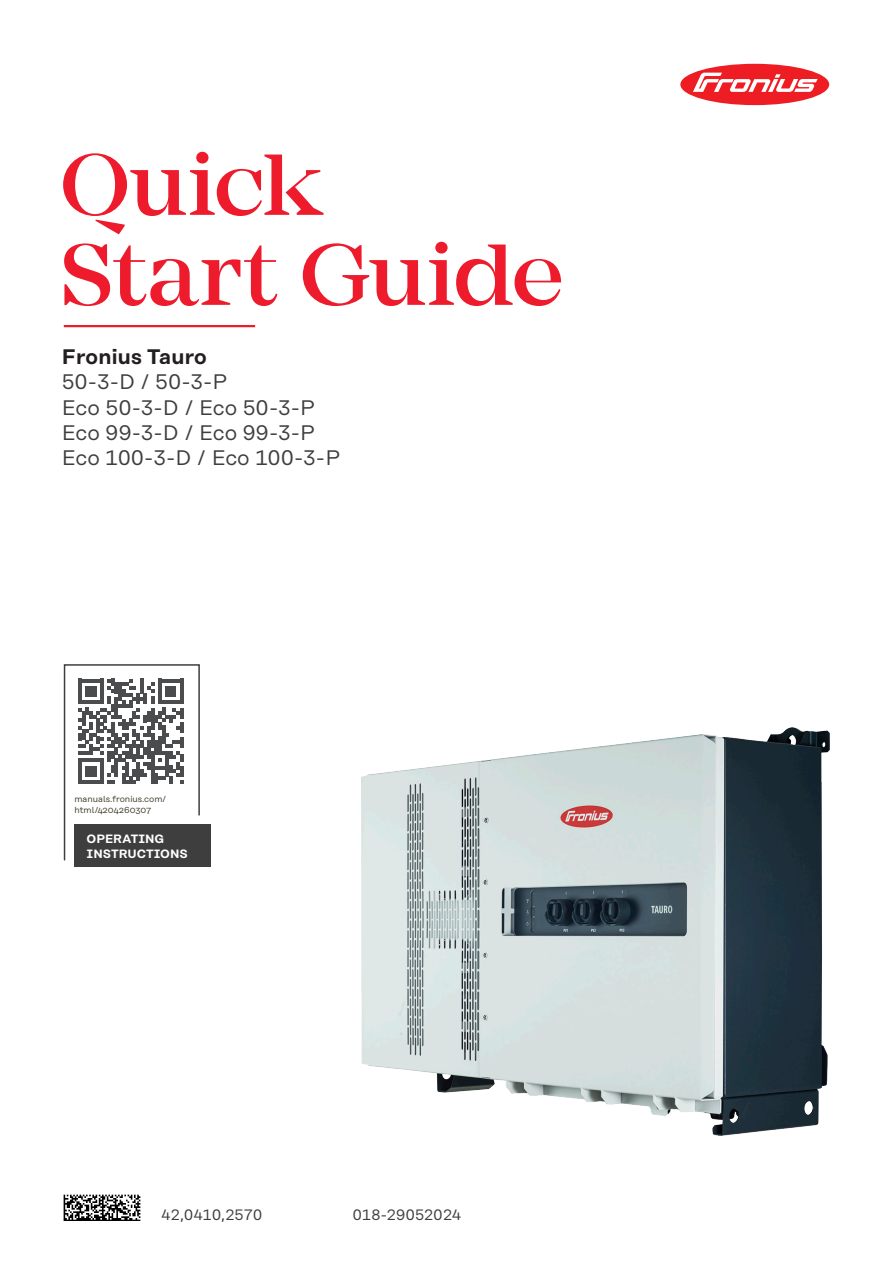
<style>
.page{position:relative;width:893px;height:1263px;background:#fff}
.page>*{position:absolute;margin:0;border:0;box-sizing:border-box;transform-origin:0 0}
.t1{font:500 90px/90px "Mirador";letter-spacing:-.015em;color:#ee1b2d}
.Subtitle{font:21px "Rational Text";letter-spacing:.005em;color:#3e3e3f}
.t2{font:600 21px "Rational Text";letter-spacing:.01em;color:#231f20}
.Art_Nr__and_Version{font:15px "Rational Text";letter-spacing:.015em;color:#3e3e3f}
.Section_Subtitle{font:600 12px "Rational Text";color:#fff}
.t3{font:8.7px/10.5px "Rational Text";color:#3e3c27}
</style>
<div class="page">
<hr style="left:64px;top:325px;width:191px;height:2px;background:#ee1b2d">
<div style="left:74px;top:824px;width:136px;height:43px;background:#3e3e3f"></div>
<svg style="left:63px;top:664px;width:137px;height:197px"></svg>
<img style="left:361px;top:727px;width:468px;height:408px">
<div style="left:680px;top:64px;width:149px;height:41px;background:#ee1d23;border-radius:50%"></div>
<svg style="left:693px;top:73px;width:125px;height:19px"></svg>
<img style="left:64px;top:1195px;width:76px;height:25px">
<p class="t1" style="left:60px;top:141px;width:506px">Quick<br>Start Guide</p>
<p class="t2" style="left:62px;top:344px;width:146px">Fronius Tauro</p>
<p class="Subtitle" style="left:62px;top:370px;width:167px">50-3-D / 50-3-P</p>
<p class="Subtitle" style="left:62px;top:395px;width:255px">Eco 50-3-D / Eco 50-3-P</p>
<p class="Subtitle" style="left:62px;top:420px;width:255px">Eco 99-3-D / Eco 99-3-P</p>
<p class="Subtitle" style="left:62px;top:446px;width:280px">Eco 100-3-D / Eco 100-3-P</p>
<p class="t3" style="left:74px;top:794px;width:93px">manuals.fronius.com/ html/4204260307</p>
<p class="Section_Subtitle" style="left:87px;top:832px;width:79px">OPERATING</p>
<p class="Section_Subtitle" style="left:87px;top:846px;width:103px">INSTRUCTIONS</p>
<p class="Art_Nr__and_Version" style="left:162px;top:1207px;width:102px">42,0410,2570</p>
<p class="Art_Nr__and_Version" style="left:353px;top:1207px;width:110px">018-29052024</p>
</div>
